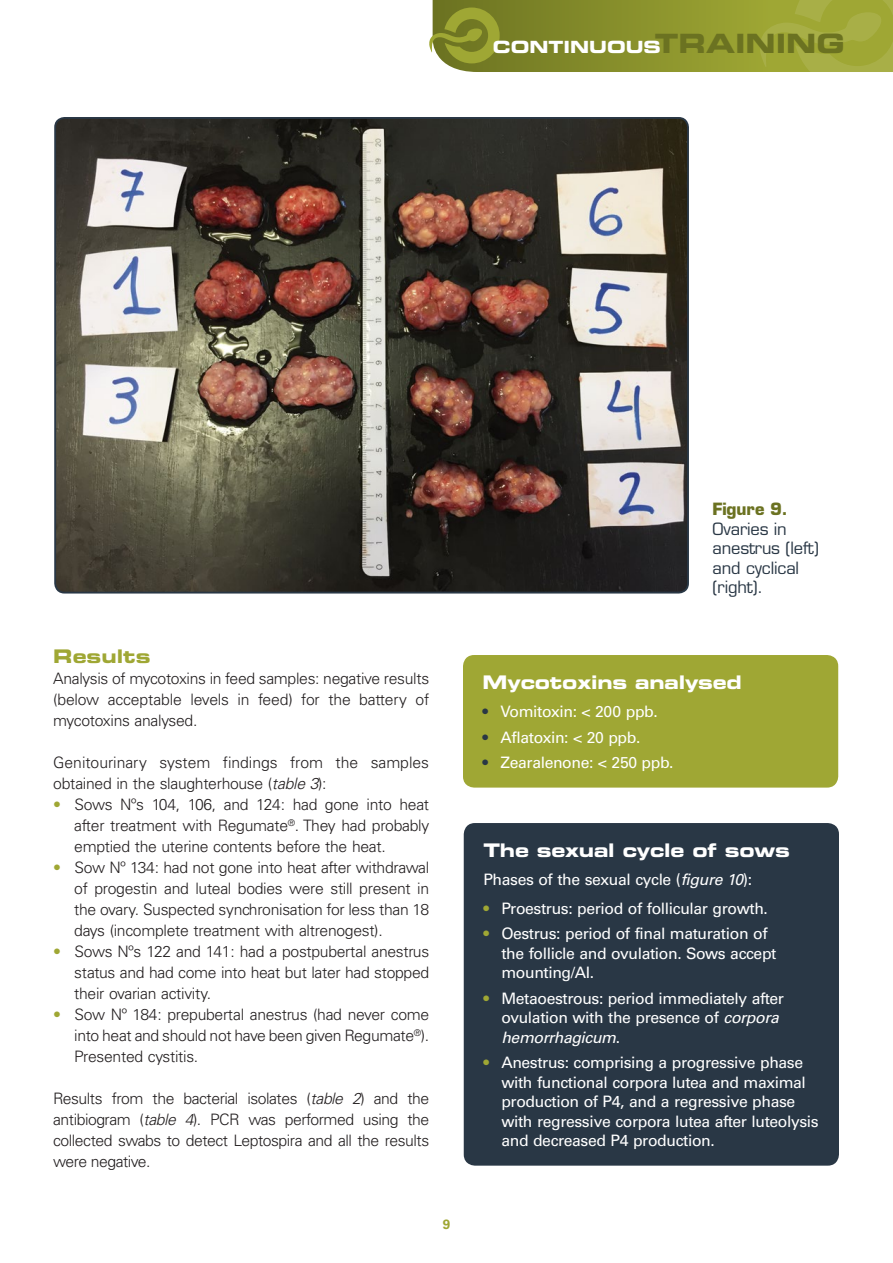
<style>
.page{position:relative;width:893px;height:1263px;background:#fff}
.page>*{position:absolute;margin:0;border:0;box-sizing:border-box;transform-origin:0 0}
.MSD_Despiece_titular{font:18.75px "Eurostile LT Std Bold Ex 2";letter-spacing:-.01em;color:#fff}
.MSD_Apartado_1{font:18.75px "Eurostile LT Std Bold Ex 2";color:#9fa734}
.t1{font:16.8px "Eurostile LT Std Bold Ex 2";color:#fff}
.MSD_Pie_de_foto{font:16.5px/19.5px "Eurostile LT Std";letter-spacing:-.01em;color:#293745}
.MSD_Texto_despues_li{font:300 15.75px/21px "Univers LT Std";letter-spacing:-.02em;color:#231f20;text-align:justify}
.MSD_Despiee_texto_li{font:15.75px/19.5px "Univers LT Std";letter-spacing:-.025em;color:#fff}
.MSD_Texto_normal{font:300 15.75px/21px "Univers LT Std";letter-spacing:-.02em;color:#231f20;text-align:justify}
.MSD_Texto_antes_list{font:300 15.75px/21px "Univers LT Std";letter-spacing:-.005em;color:#231f20}
.t2{font:700 13.5px "Univers LT Std";color:#9fa734}
.s1{font-size:26.55px;color:#6b7221}
.s2{font-style:italic}
.s3{color:#9fa734}
.s4{font-weight:700;color:#6b7221}
.s5{color:#293745}
</style>
<div class="page">
<svg style="left:429px;top:0;width:464px;height:72px;background:#919934"></svg>
<img style="left:56px;top:120px;width:632px;height:473px">
<div style="left:54px;top:117px;width:635px;height:476px;border:2px solid #293745;border-radius:9px"></div>
<div style="left:464px;top:823px;width:375px;height:343px;background:#293745;border-radius:11px"></div>
<div style="left:463px;top:655px;width:375px;height:133px;background:#9fa734;border-radius:11px"></div>
<p class="t1" style="left:493px;top:35px;width:353px">CONTINUOUS<span class="s1">TRAINING</span></p>
<p class="MSD_Apartado_1" style="left:53px;top:643px;width:99px">Results</p>
<p class="MSD_Texto_normal" style="left:53px;top:668px;width:378px">Analysis of mycotoxins in feed samples: negative results (below acceptable levels in feed) for the battery of mycotoxins analysed.</p>
<p class="MSD_Texto_antes_list" style="left:53px;top:752px;width:377px">Genitourinary system findings from the samples obtained in the slaughterhouse (<span class="s2">table 3</span>):</p>
<p class="MSD_Texto_despues_li" style="left:74px;top:794px;width:356px;text-indent:-21px"><span class="s3">•</span> Sows Nºs 104, 106, and 124: had gone into heat after treatment with Regumate<sup>®</sup>. They had probably emptied the uterine contents before the heat.</p>
<p class="MSD_Texto_despues_li" style="left:74px;top:857px;width:356px;text-indent:-21px"><span class="s3">•</span> Sow Nº 134: had not gone into heat after withdrawal of progestin and luteal bodies were still present in the ovary. Suspected synchronisation for less than 18 days (incomplete treatment with altrenogest).</p>
<p class="MSD_Texto_despues_li" style="left:74px;top:941px;width:356px;text-indent:-21px"><span class="s3">•</span> Sows Nºs 122 and 141: had a postpubertal anestrus status and had come into heat but later had stopped their ovarian activity.</p>
<p class="MSD_Texto_despues_li" style="left:74px;top:1004px;width:356px;text-indent:-21px"><span class="s3">•</span> Sow Nº 184: prepubertal anestrus (had never come into heat and should not have been given Regumate<sup>®</sup>).<br>Presented cystitis.</p>
<p class="MSD_Texto_despues_li" style="left:53px;top:1088px;width:377px">Results from the bacterial isolates (<span class="s2">table 2</span>) and the antibiogram (<span class="s2">table 4</span>). PCR was performed using the collected swabs to detect Leptospira and all the results were negative.</p>
<p class="t2" style="left:443px;top:1217px;width:9px">9</p>
<p class="MSD_Pie_de_foto" style="left:712px;top:500px;width:108px"><span class="s4">Figure 9.<br></span>Ovaries in anestrus (left) and cyclical (right).</p>
<p class="MSD_Despiece_titular" style="left:483px;top:669px;width:261px">Mycotoxins analysed</p>
<p class="MSD_Despiee_texto_li" style="left:483px;top:702px;width:177px"><span class="s5">•</span> Vomitoxin: &lt; 200 ppb.</p>
<p class="MSD_Despiee_texto_li" style="left:483px;top:727px;width:159px"><span class="s5">•</span> Aflatoxin: &lt; 20 ppb.</p>
<p class="MSD_Despiee_texto_li" style="left:483px;top:753px;width:192px"><span class="s5">•</span> Zearalenone: &lt; 250 ppb.</p>
<p class="MSD_Despiece_titular" style="left:483px;top:837px;width:308px">The sexual cycle of sows</p>
<p class="MSD_Despiee_texto_li" style="left:483px;top:870px;width:270px">Phases of the sexual cycle (<span class="s2">figure 10</span>):</p>
<p class="MSD_Despiee_texto_li" style="left:483px;top:898px;width:286px"><span class="s3">•</span> Proestrus: period of follicular growth.</p>
<p class="MSD_Despiee_texto_li" style="left:501px;top:924px;width:277px;text-indent:-18px"><span class="s3">•</span> Oestrus: period of final maturation of the follicle and ovulation. Sows accept mounting/AI.</p>
<p class="MSD_Despiee_texto_li" style="left:501px;top:988px;width:284px;text-indent:-18px"><span class="s3">•</span> Metaoestrous: period immediately after ovulation with the presence of <span class="s2">corpora hemorrhagicum</span>.</p>
<p class="MSD_Despiee_texto_li" style="left:501px;top:1053px;width:319px;text-indent:-18px"><span class="s3">•</span> Anestrus: comprising a progressive phase with functional corpora lutea and maximal production of P4, and a regressive phase with regressive corpora lutea after luteolysis and decreased P4 production.</p>
</div>
